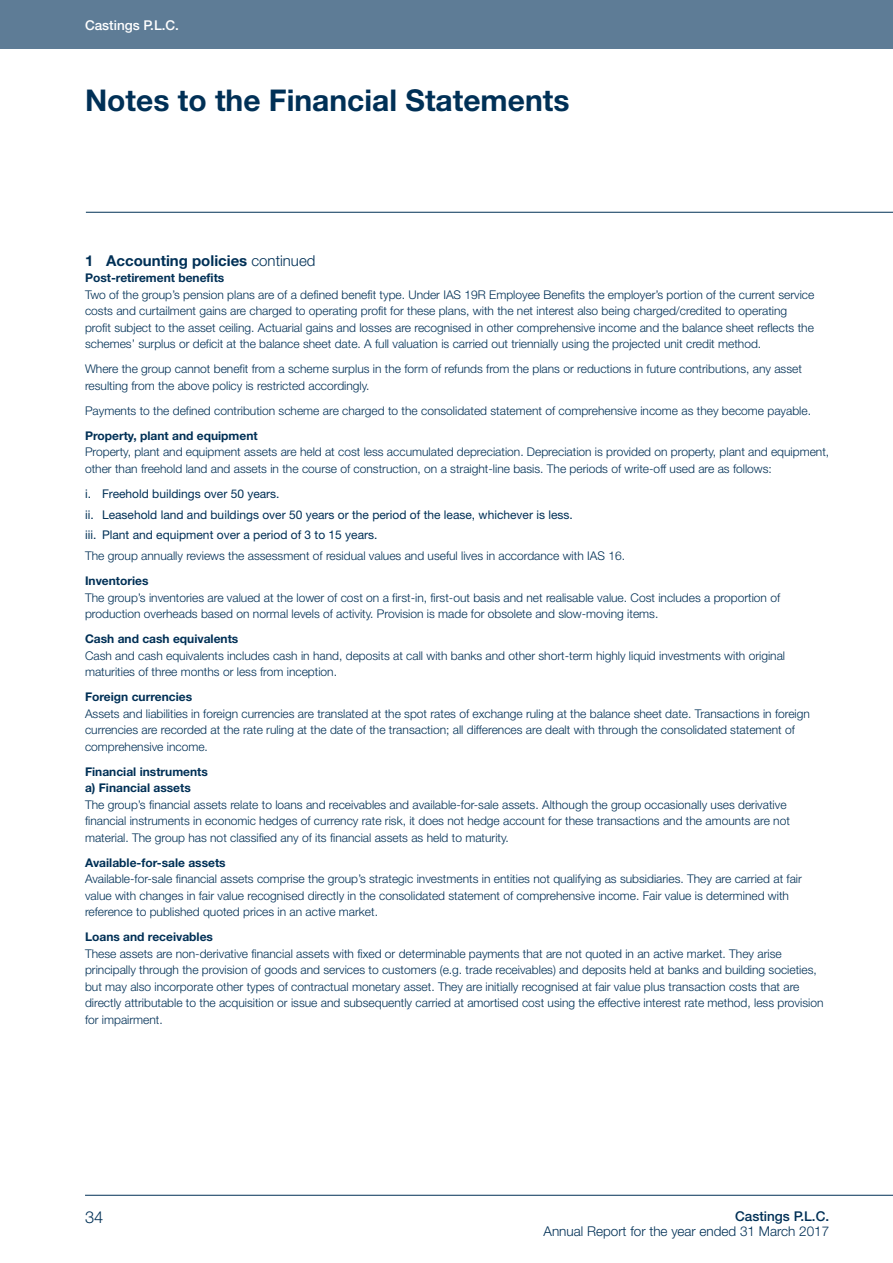
<style>
.page{position:relative;width:893px;height:1263px;background:#fff}
.page>*{position:absolute;margin:0;border:0;box-sizing:border-box;transform-origin:0 0}
.Financial-headingLev{font:700 30px "Helvetica Neue LT Std";color:#003056}
.t1{font:300 16.5px "Helvetica Neue LT Std";color:#003056}
.Notes-headingLevelTw{font:700 15px "Helvetica Neue LT Std";color:#003056}
.t2{font:300 13.5px "Helvetica Neue LT Std";color:#003056}
.t3{font:500 13.5px "Helvetica Neue LT Std";color:#003056}
.t4{font:500 13.5px "Helvetica Neue LT Std";color:#fff}
.Notes-Body{font:300 12px/16.5px "Helvetica Neue LT Std";color:#003056}
.Notes-headingLevelTh{font:700 12px "Helvetica Neue LT Std";color:#003056}
.t5{font:12px "Helvetica Neue LT Std";color:#003056}
.s1{font-weight:300}
</style>
<div class="page">
<hr style="left:86px;top:212px;width:807px;height:1px;background:#003056">
<hr style="left:85px;top:1195px;width:808px;height:1px;background:#003056">
<div style="left:0;top:0;width:893px;height:49px;background:#5e7c96"></div>
<p class="t4" style="left:85px;top:17px;width:96px">Castings P.L.C.</p>
<p class="Financial-headingLev" style="left:85px;top:81px;width:486px">Notes to the Financial Statements</p>
<p class="Notes-headingLevelTw" style="left:85px;top:251px;width:232px">1 Accounting policies <span class="s1">continued</span></p>
<p class="Notes-headingLevelTh" style="left:85px;top:271px;width:141px">Post-retirement benefits</p>
<p class="Notes-Body" style="left:85px;top:286px;width:731px">Two of the group’s pension plans are of a defined benefit type. Under IAS 19R Employee Benefits the employer’s portion of the current service costs and curtailment gains are charged to operating profit for these plans, with the net interest also being charged/credited to operating profit subject to the asset ceiling. Actuarial gains and losses are recognised in other comprehensive income and the balance sheet reflects the schemes’ surplus or deficit at the balance sheet date. A full valuation is carried out triennially using the projected unit credit method.</p>
<p class="Notes-Body" style="left:85px;top:361px;width:718px">Where the group cannot benefit from a scheme surplus in the form of refunds from the plans or reductions in future contributions, any asset resulting from the above policy is restricted accordingly.</p>
<p class="Notes-Body" style="left:85px;top:402px;width:727px">Payments to the defined contribution scheme are charged to the consolidated statement of comprehensive income as they become payable.</p>
<p class="Notes-headingLevelTh" style="left:85px;top:428px;width:174px">Property, plant and equipment</p>
<p class="Notes-Body" style="left:85px;top:444px;width:746px">Property, plant and equipment assets are held at cost less accumulated depreciation. Depreciation is provided on property, plant and equipment, other than freehold land and assets in the course of construction, on a straight-line basis. The periods of write-off used are as follows:</p>
<p class="t5" style="left:85px;top:486px;width:196px">i. Freehold buildings over 50 years.</p>
<p class="t5" style="left:85px;top:507px;width:489px">ii. Leasehold land and buildings over 50 years or the period of the lease, whichever is less.</p>
<p class="t5" style="left:85px;top:528px;width:294px">iii. Plant and equipment over a period of 3 to 15 years.</p>
<p class="Notes-Body" style="left:85px;top:547px;width:541px">The group annually reviews the assessment of residual values and useful lives in accordance with IAS 16.</p>
<p class="Notes-headingLevelTh" style="left:85px;top:573px;width:65px">Inventories</p>
<p class="Notes-Body" style="left:85px;top:589px;width:697px">The group’s inventories are valued at the lower of cost on a first-in, first-out basis and net realisable value. Cost includes a proportion of production overheads based on normal levels of activity. Provision is made for obsolete and slow-moving items.</p>
<p class="Notes-headingLevelTh" style="left:85px;top:631px;width:155px">Cash and cash equivalents</p>
<p class="Notes-Body" style="left:85px;top:647px;width:702px">Cash and cash equivalents includes cash in hand, deposits at call with banks and other short-term highly liquid investments with original maturities of three months or less from inception.</p>
<p class="Notes-headingLevelTh" style="left:85px;top:689px;width:109px">Foreign currencies</p>
<p class="Notes-Body" style="left:85px;top:705px;width:726px">Assets and liabilities in foreign currencies are translated at the spot rates of exchange ruling at the balance sheet date. Transactions in foreign currencies are recorded at the rate ruling at the date of the transaction; all differences are dealt with through the consolidated statement of comprehensive income.</p>
<p class="Notes-headingLevelTh" style="left:85px;top:764px;width:124px">Financial instruments</p>
<p class="Notes-headingLevelTh" style="left:85px;top:780px;width:107px">a) Financial assets</p>
<p class="Notes-Body" style="left:85px;top:796px;width:706px">The group’s financial assets relate to loans and receivables and available-for-sale assets. Although the group occasionally uses derivative financial instruments in economic hedges of currency rate risk, it does not hedge account for these transactions and the amounts are not material. The group has not classified any of its financial assets as held to maturity.</p>
<p class="Notes-headingLevelTh" style="left:85px;top:855px;width:142px">Available-for-sale assets</p>
<p class="Notes-Body" style="left:85px;top:870px;width:718px">Available-for-sale financial assets comprise the group’s strategic investments in entities not qualifying as subsidiaries. They are carried at fair value with changes in fair value recognised directly in the consolidated statement of comprehensive income. Fair value is determined with reference to published quoted prices in an active market.</p>
<p class="Notes-headingLevelTh" style="left:85px;top:929px;width:130px">Loans and receivables</p>
<p class="Notes-Body" style="left:85px;top:945px;width:740px">These assets are non-derivative financial assets with fixed or determinable payments that are not quoted in an active market. They arise principally through the provision of goods and services to customers (e.g. trade receivables) and deposits held at banks and building societies, but may also incorporate other types of contractual monetary asset. They are initially recognised at fair value plus transaction costs that are directly attributable to the acquisition or issue and subsequently carried at amortised cost using the effective interest rate method, less provision for impairment.</p>
<h2 class="t1" style="left:85px;top:1207px;width:20px">34</h2>
<p class="t3" style="left:735px;top:1208px;width:96px">Castings P.L.C.</p>
<p class="t2" style="left:544px;top:1222px;width:287px">Annual Report for the year ended 31 March 2017</p>
</div>
